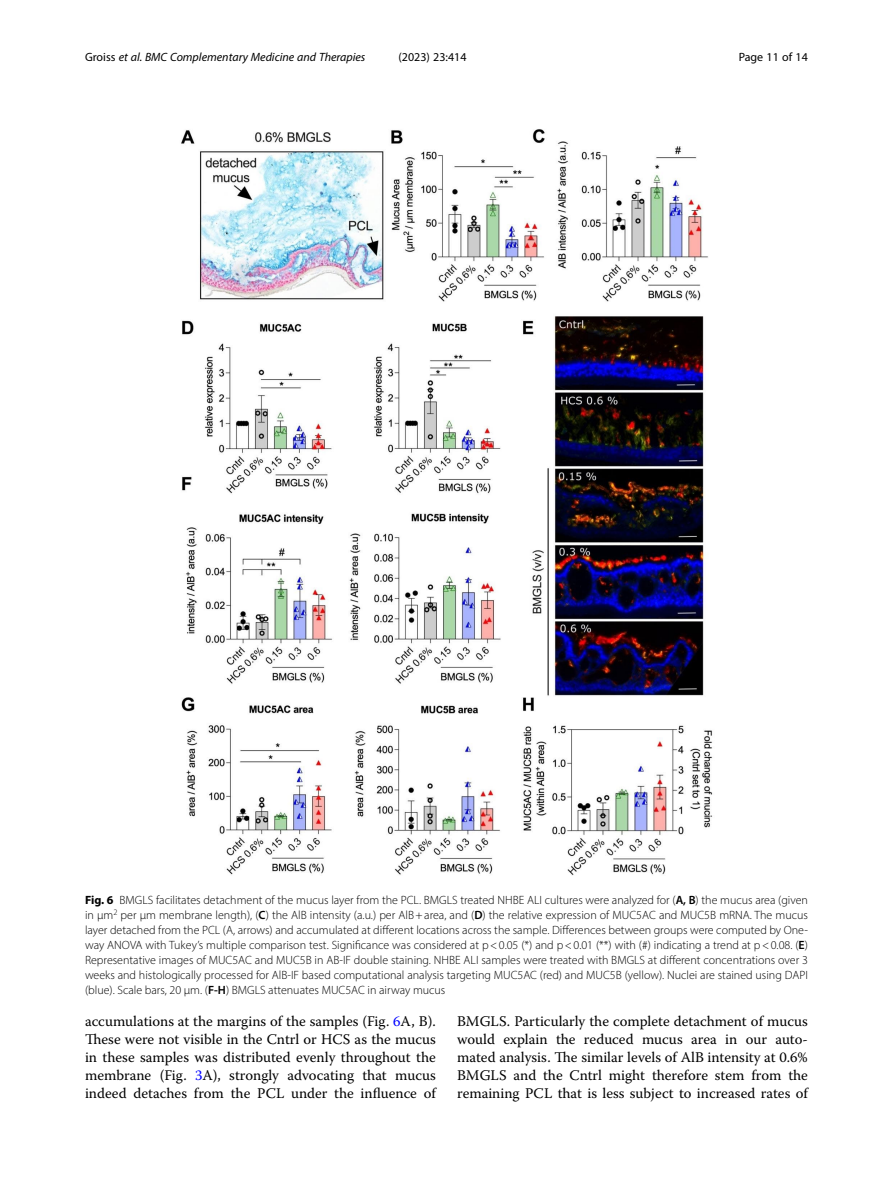
<style>
.page{position:relative;width:893px;height:1191px;background:#fff}
.page>*{position:absolute;margin:0;border:0;box-sizing:border-box;transform-origin:0 0}
.Body_Text_Indent{font:14.7px/18px "Warnock Pro";color:#000;text-align:justify}
.Figure_Caption{font:300 12px/15px "Myriad Pro";color:#000;text-align:justify}
.t1{font:italic 12px "Myriad Pro";color:#000}
.t2{font:12px "Myriad Pro";color:#000}
.s1{font-style:normal}
.s2{font-weight:700}
.s3{font-weight:600}
.s4{color:#00f}
</style>
<div class="page">
<img style="left:181px;top:129px;width:532px;height:747px">
<p class="t1" style="left:85px;top:50px;width:282px"><span class="s1">Groiss</span> et al. BMC Complementary Medicine and Therapies</p>
<p class="t2" style="left:398px;top:50px;width:70px">(2023) 23:414</p>
<p class="t2" style="left:739px;top:50px;width:71px">Page 11 of 14</p>
<p class="Figure_Caption" style="left:85px;top:892px;width:724px"><span class="s2">Fig. 6</span> BMGLS facilitates detachment of the mucus layer from the PCL. BMGLS treated NHBE ALI cultures were analyzed for (<span class="s3">A, B</span>) the mucus area (given in µm<sup>2</sup> per µm membrane length), (<span class="s3">C</span>) the AlB intensity (a.u.) per AlB+area, and (<span class="s3">D</span>) the relative expression of MUC5AC and MUC5B mRNA. The mucus layer detached from the PCL (A, arrows) and accumulated at different locations across the sample. Differences between groups were computed by One&shy;way ANOVA with Tukey’s multiple comparison test. Significance was considered at p&lt;0.05 (*) and p&lt;0.01 (**) with (#) indicating a trend at p&lt;0.08. (<span class="s3">E</span>)<br>Representative images of MUC5AC and MUC5B in AB-IF double staining. NHBE ALI samples were treated with BMGLS at different concentrations over 3 weeks and histologically processed for AlB-IF based computational analysis targeting MUC5AC (red) and MUC5B (yellow). Nuclei are stained using DAPI (blue). Scale bars, 20 μm. (<span class="s3">F-H</span>) BMGLS attenuates MUC5AC in airway mucus</p>
<p class="Body_Text_Indent" style="left:85px;top:1012px;width:352px">accumulations at the margins of the samples (Fig. <span class="s4">6</span>A, B).<br>These were not visible in the Cntrl or HCS as the mucus in these samples was distributed evenly throughout the membrane (Fig. <span class="s4">3</span>A), strongly advocating that mucus indeed detaches from the PCL under the influence of</p>
<p class="Body_Text_Indent" style="left:457px;top:1012px;width:352px">BMGLS. Particularly the complete detachment of mucus would explain the reduced mucus area in our auto&shy;mated analysis. The similar levels of AlB intensity at 0.6% BMGLS and the Cntrl might therefore stem from the remaining PCL that is less subject to increased rates of</p>
</div>
